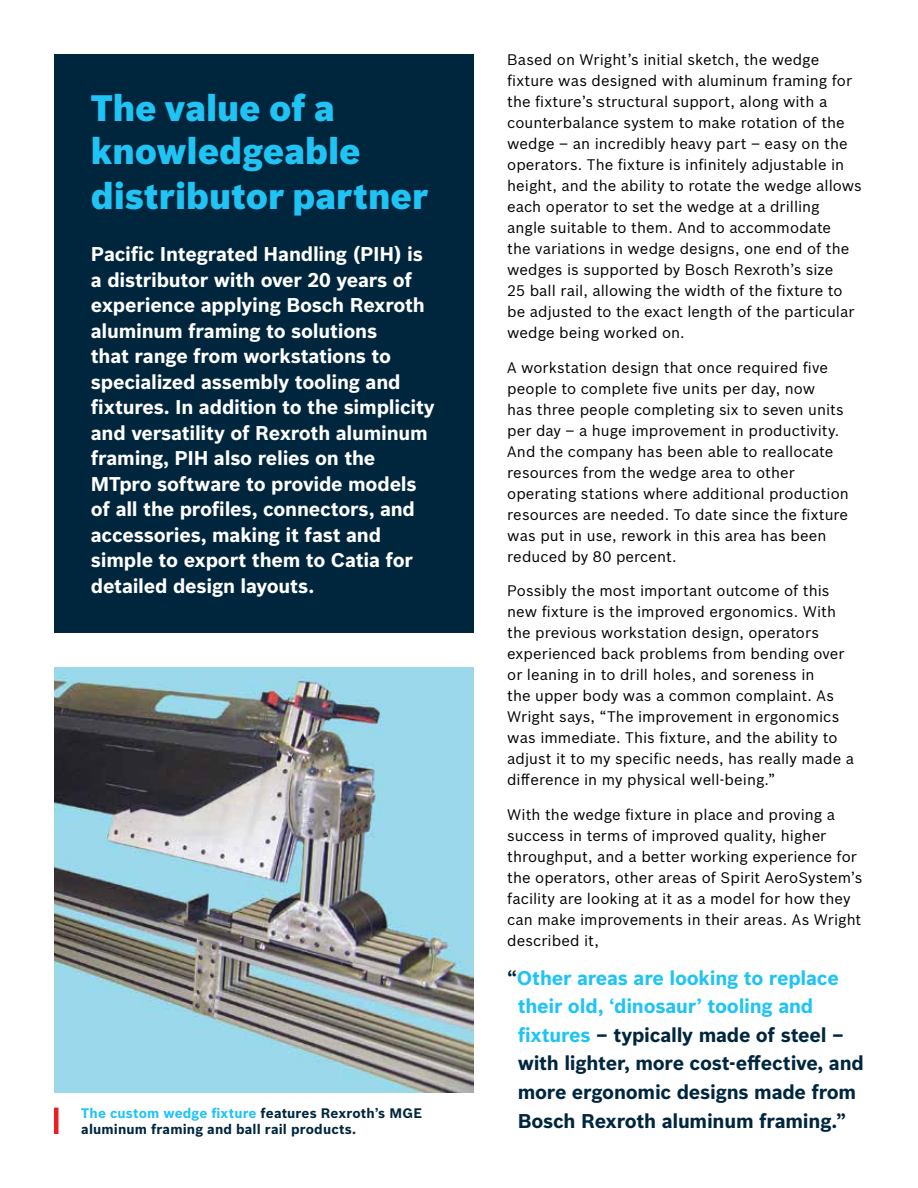
<style>
.page{position:relative;width:918px;height:1188px;background:#fff}
.page>*{position:absolute;margin:0;border:0;box-sizing:border-box;transform-origin:0 0}
.t1{font:900 36px/44.1px "Bosch Sans";color:#20c4f4}
.t2{font:700 19.5px/25.5px "Bosch Sans";letter-spacing:-.01em;color:#fff}
.t3{font:700 19.5px/28.5px "Bosch Sans";letter-spacing:-.01em;color:#00263e}
.t4{font:15px/21px "Bosch Sans";letter-spacing:.005em;color:#000}
.t5{font:700 13.5px/16.2px "Bosch Sans";letter-spacing:.01em;color:#00263e}
.s1{color:#20c4f4}
</style>
<div class="page">
<div style="left:54px;top:54px;width:419px;height:579px;background:#00263e"></div>
<img style="left:54px;top:667px;width:419px;height:426px">
<hr style="left:54px;top:1108px;width:4px;height:26px;background:#ed1d24">
<h1 class="t1" style="left:91px;top:83px;width:339px">The value of a knowledgeable distributor partner</h1>
<p class="t2" style="left:91px;top:240px;width:345px">Pacific Integrated Handling (PIH) is a distributor with over 20 years of experience applying Bosch Rexroth aluminum framing to solutions<br>that range from workstations to specialized assembly tooling and fixtures. In addition to the simplicity and versatility of Rexroth aluminum framing, PIH also relies on the MTpro software to provide models of all the profiles, connectors, and accessories, making it fast and simple to export them to Catia for detailed design layouts.</p>
<p class="t5" style="left:81px;top:1104px;width:342px"><span class="s1">The custom wedge fixture</span> features Rexroth’s MGE aluminum framing and ball rail products.</p>
<p class="t4" style="left:507px;top:48px;width:356px">Based on Wright’s initial sketch, the wedge fixture was designed with aluminum framing for the fixture’s structural support, along with a counterbalance system to make rotation of the wedge – an incredibly heavy part – easy on the operators. The fixture is infinitely adjustable in height, and the ability to rotate the wedge allows each operator to set the wedge at a drilling angle suitable to them. And to accommodate<br>the variations in wedge designs, one end of the wedges is supported by Bosch Rexroth’s size<br>25 ball rail, allowing the width of the fixture to be adjusted to the exact length of the particular wedge being worked on.</p>
<p class="t4" style="left:507px;top:356px;width:343px">A workstation design that once required five people to complete five units per day, now<br>has three people completing six to seven units per day – a huge improvement in productivity.<br>And the company has been able to reallocate resources from the wedge area to other operating stations where additional production resources are needed. To date since the fixture was put in use, rework in this area has been reduced by 80 percent.</p>
<p class="t4" style="left:507px;top:579px;width:348px">Possibly the most important outcome of this new fixture is the improved ergonomics. With the previous workstation design, operators experienced back problems from bending over or leaning in to drill holes, and soreness in<br>the upper body was a common complaint. As Wright says, “The improvement in ergonomics was immediate. This fixture, and the ability to adjust it to my specific needs, has really made a difference in my physical well-being.”</p>
<p class="t4" style="left:507px;top:803px;width:357px">With the wedge fixture in place and proving a success in terms of improved quality, higher throughput, and a better working experience for the operators, other areas of Spirit AeroSystem’s facility are looking at it as a model for how they can make improvements in their areas. As Wright described it,</p>
<h2 class="t3" style="left:518px;top:962px;width:348px;text-indent:-10px">“<span class="s1">Other areas are looking to replace their old, ‘dinosaur’ tooling and fixtures</span> – typically made of steel – with lighter, more cost-effective, and more ergonomic designs made from Bosch Rexroth aluminum framing.”</h2>
</div>
